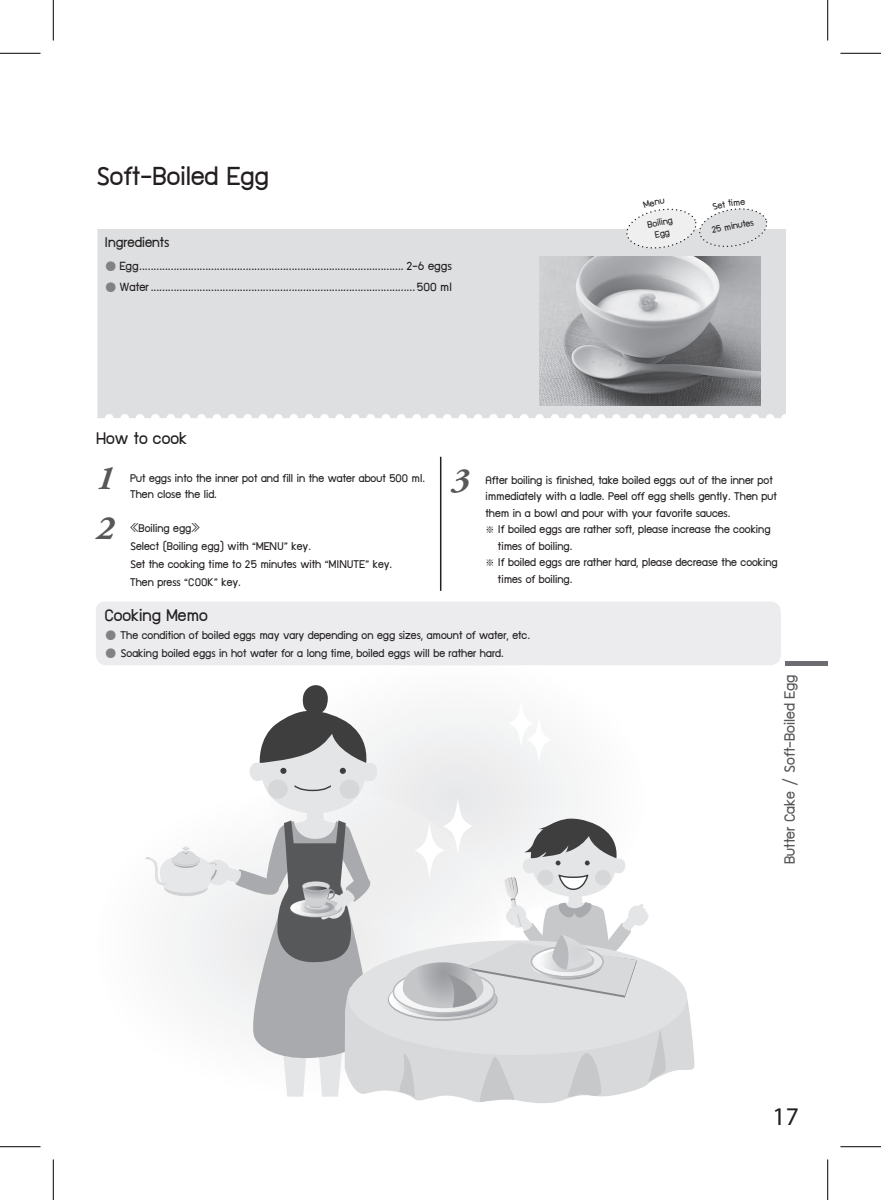
<style>
.page{position:relative;width:881px;height:1200px;background:#fff}
.page>*{position:absolute;margin:0;border:0;box-sizing:border-box;transform-origin:0 0}
.t1{font:italic 700 34.05px "Adobe Garamond Pro";color:#57585a}
.t2{font:29.7px "supermarket";color:#231f20}
.t3{font:25.5px "Myriad Pro";color:#231f20}
.t4{font:19.2px "supermarket";color:#231f20}
.t5{font:16.95px "supermarket";color:#57585a}
.t6{font:15.9px "supermarket";color:#231f20}
.t7{font:13.5px "supermarket";color:#231f20}
.t8{font:12.75px/18px "supermarket";color:#231f20}
.t9{font:10.5px/11.2px "supermarket";color:#231f20;text-align:center}
.s1{font-family:"Koz Go Pro";font-weight:700;font-size:36px;color:#808285}
.s2{font-family:"MS P Gothic"}
.s3{font-family:"Futo Go B101 Pro";font-weight:700;font-size:9px}
</style>
<div class="page">
<svg style="left:145px;top:685px;width:549px;height:418px"></svg>
<div style="left:97px;top:230px;width:688px;height:188px;background:#dedfe1"></div>
<img style="left:539px;top:256px;width:221px;height:149px">
<hr style="left:440px;top:456px;width:1px;height:134px;background:#231f20">
<div style="left:96px;top:602px;width:684px;height:63px;background:#ececee"></div>
<hr style="left:784px;top:661px;width:43px;height:4px;background:#6c6d70">
<hr style="left:0;top:53px;width:40px;height:1px;background:#000">
<hr style="left:840px;top:53px;width:40px;height:1px;background:#000">
<hr style="left:0;top:1146px;width:40px;height:1px;background:#000">
<hr style="left:840px;top:1146px;width:40px;height:1px;background:#000">
<hr style="left:53px;top:0;width:1px;height:41px;background:#000">
<hr style="left:53px;top:1159px;width:1px;height:40px;background:#000">
<hr style="left:827px;top:0;width:1px;height:41px;background:#000">
<hr style="left:827px;top:1159px;width:1px;height:40px;background:#000">
<svg style="left:623px;top:208px;width:145px;height:44px"></svg>
<h2 class="t2" style="left:96px;top:156px;width:174px">Soft-Boiled Egg</h2>
<p class="t6" style="left:104px;top:231px;width:66px">Ingredients</p>
<p class="t7" style="left:104px;top:257px;width:348px"><span class="s1">•</span> Egg............................................................................................ 2-6 eggs</p>
<p class="t7" style="left:104px;top:278px;width:348px"><span class="s1">•</span> Water ............................................................................................ 500 ml</p>
<p class="t9" style="left:646px;top:220px;width:27px;rotate:-12deg">Boiling<br>Egg</p>
<p class="t9" style="left:710px;top:225px;width:44px;rotate:-12deg">25 minutes</p>
<h3 class="t4" style="left:96px;top:424px;width:92px">How to cook</h3>
<h1 class="t1" style="left:96px;top:458px;width:19px">1</h1>
<p class="t8" style="left:130px;top:470px;width:296px;line-height:16.5px">Put eggs into the inner pot and fill in the water about 500 ml.<br>Then close the lid.</p>
<h1 class="t1" style="left:96px;top:509px;width:19px">2</h1>
<p class="t8" style="left:130px;top:519px;width:264px"><span class="s2">«</span>Boiling egg<span class="s2">»<br></span>Select (Boiling egg) with “MENU” key.<br>Set the cooking time to 25 minutes with “MINUTE” key.<br>Then press “COOK” key.</p>
<h1 class="t1" style="left:451px;top:460px;width:19px">3</h1>
<p class="t8" style="left:485px;top:471px;width:289px">After boiling is finished, take boiled eggs out of the inner pot</p>
<p class="t8" style="left:485px;top:487px;width:293px">immediately with a ladle. Peel off egg shells gently. Then put</p>
<p class="t8" style="left:485px;top:504px;width:247px">them in a bowl and pour with your favorite sauces.</p>
<p class="t8" style="left:485px;top:520px;width:286px"><span class="s3">※</span> If boiled eggs are rather soft, please increase the cooking</p>
<p class="t8" style="left:498px;top:537px;width:76px">times of boiling.</p>
<p class="t8" style="left:485px;top:553px;width:294px"><span class="s3">※</span> If boiled eggs are rather hard, please decrease the cooking</p>
<p class="t8" style="left:498px;top:570px;width:76px">times of boiling.</p>
<h3 class="t4" style="left:104px;top:602px;width:105px">Cooking Memo</h3>
<p class="t8" style="left:104px;top:626px;width:427px"><span class="s1">•</span> The condition of boiled eggs may vary depending on egg sizes, amount of water, etc.</p>
<p class="t8" style="left:104px;top:644px;width:401px"><span class="s1">•</span> Soaking boiled eggs in hot water for a long time, boiled eggs will be rather hard.</p>
<h3 class="t5" style="left:778px;top:864px;width:191px;rotate:-90deg">Butter Cake / Soft-Boiled Egg</h3>
<h3 class="t3" style="left:772px;top:1100px;width:28px">17</h3>
</div>
